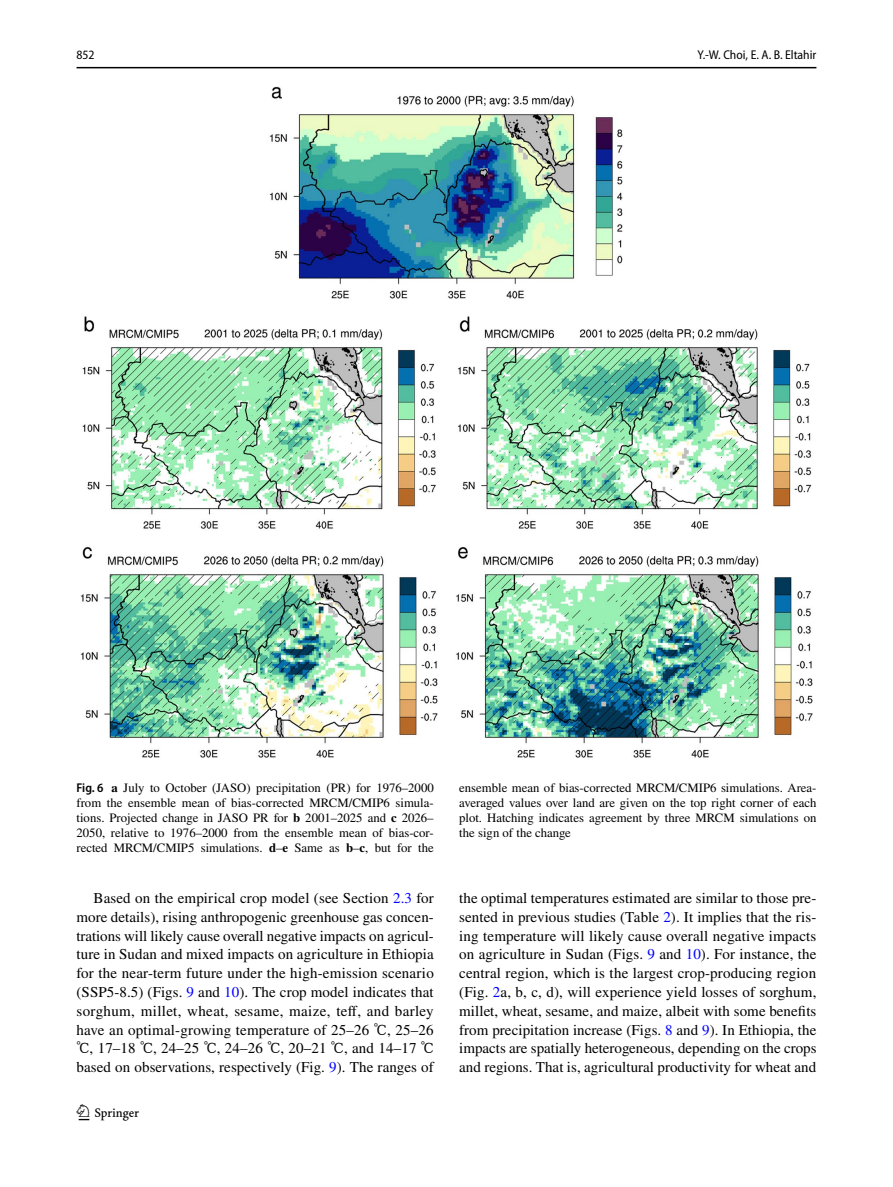
<style>
.page{position:relative;width:893px;height:1187px;background:#fff}
.page>*{position:absolute;margin:0;border:0;box-sizing:border-box;transform-origin:0 0}
.t1{font:22.5px "Springnew Regular 2";color:#000}
.t2{font:15px/18.8px "STIX";color:#000;text-align:justify}
.t3{font:12.75px/15px "STIX";color:#000;text-align:justify}
.t4{font:semi-condensed 12.75px "Myriad Pro";color:#000}
.s1{font-family:"Myriad Pro";font-weight:600;font-stretch:semi-condensed}
.s2{font-weight:700}
.s3{color:#00f}
.s4{font-family:"Code 2000"}
</style>
<div class="page">
<hr style="left:77px;top:67px;width:739px;height:1px;background:#000">
<img style="left:81px;top:87px;width:731px;height:670px">
<p class="t4" style="left:77px;top:48px;width:20px">852</p>
<p class="t4" style="left:698px;top:48px;width:120px">Y.-W. Choi, E. A. B. Eltahir</p>
<p class="t3" style="left:77px;top:781px;width:359px"><span class="s1">Fig. 6</span> <span class="s2">a</span> July to October (JASO) precipitation (PR) for 1976–2000 from the ensemble mean of bias-corrected MRCM/CMIP6 simula&shy;tions. Projected change in JASO PR for <span class="s2">b</span> 2001–2025 and <span class="s2">c</span> 2026– 2050, relative to 1976–2000 from the ensemble mean of bias-cor&shy;rected MRCM/CMIP5 simulations. <span class="s2">d</span>–<span class="s2">e</span> Same as <span class="s2">b</span>–<span class="s2">c</span>, but for the</p>
<p class="t3" style="left:459px;top:781px;width:359px">ensemble mean of bias-corrected MRCM/CMIP6 simulations. Area&shy;averaged values over land are given on the top right corner of each plot. Hatching indicates agreement by three MRCM simulations on the sign of the change</p>
<p class="t2" style="left:77px;top:889px;width:359px;text-indent:17px">Based on the empirical crop model (see Section <span class="s3">2.3</span> for more details), rising anthropogenic greenhouse gas concen&shy;trations will likely cause overall negative impacts on agricul&shy;ture in Sudan and mixed impacts on agriculture in Ethiopia for the near-term future under the high-emission scenario (SSP5-8.5) (Figs. <span class="s3">9</span> and <span class="s3">10</span>). The crop model indicates that sorghum, millet, wheat, sesame, maize, teff, and barley have an optimal-growing temperature of 25–26 <span class="s4">℃</span>, 25–26 <span class="s4">℃</span>, 17–18 <span class="s4">℃</span>, 24–25 <span class="s4">℃</span>, 24–26 <span class="s4">℃</span>, 20–21 <span class="s4">℃</span>, and 14–17 <span class="s4">℃ </span>based on observations, respectively (Fig. <span class="s3">9</span>). The ranges of</p>
<p class="t2" style="left:459px;top:889px;width:359px">the optimal temperatures estimated are similar to those pre&shy;sented in previous studies (Table <span class="s3">2</span>). It implies that the ris&shy;ing temperature will likely cause overall negative impacts on agriculture in Sudan (Figs. <span class="s3">9</span> and <span class="s3">10</span>). For instance, the central region, which is the largest crop-producing region (Fig. <span class="s3">2</span>a, b, c, d), will experience yield losses of sorghum, millet, wheat, sesame, and maize, albeit with some benefits from precipitation increase (Figs. <span class="s3">8</span> and <span class="s3">9</span>). In Ethiopia, the impacts are spatially heterogeneous, depending on the crops and regions. That is, agricultural productivity for wheat and</p>
<h1 class="t1" style="left:79px;top:1104px;width:62px">1 3</h1>
</div>
